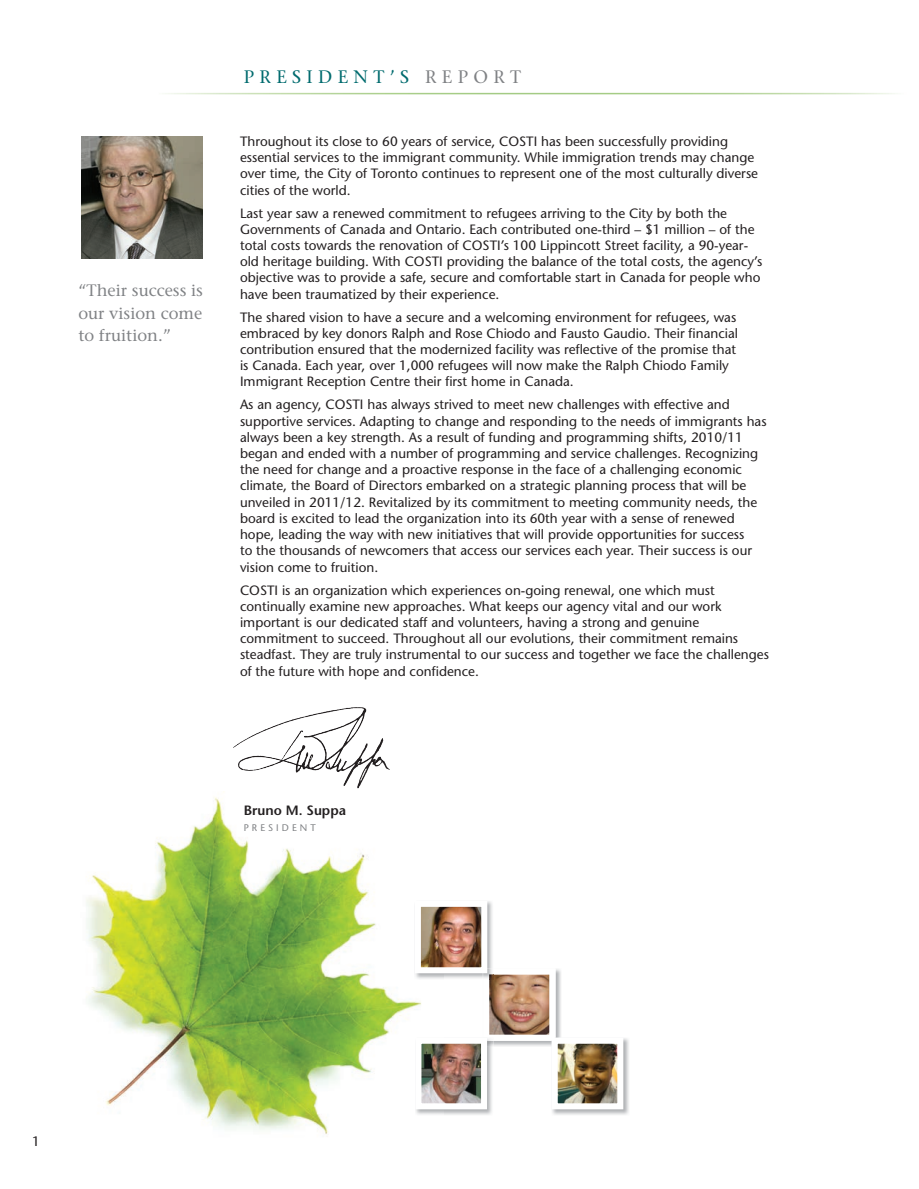
<style>
.page{position:relative;width:919px;height:1189px;background:#fff}
.page>*{position:absolute;margin:0;border:0;box-sizing:border-box;transform-origin:0 0}
.t1{font:18px "Stone Serif";letter-spacing:.3em;color:#006b6e}
.t2{font:16.5px/22.5px "Stone Serif";color:#808285;text-align:justify}
.t3{font:13.5px/16.2px "Stone Sans";color:#231f20}
.t4{font:600 13.5px "Stone Sans";color:#231f20}
.t5{font:9.6px "Stone Sans";letter-spacing:.32em;color:#808285}
.s1{color:#808285}
</style>
<div class="page">
<img style="left:81px;top:137px;width:122px;height:122px">
<img style="left:233px;top:707px;width:126px;height:41px">
<img style="left:86px;top:791px;width:335px;height:344px">
<img style="left:414px;top:900px;width:78px;height:79px">
<img style="left:422px;top:907px;width:58px;height:59px">
<div style="left:415px;top:900px;width:72px;height:73px;border:6px solid #fff"></div>
<img style="left:415px;top:1046px;width:78px;height:69px">
<img style="left:422px;top:1044px;width:58px;height:57px">
<div style="left:415px;top:1037px;width:72px;height:71px;border:6px solid #fff"></div>
<img style="left:552px;top:1038px;width:77px;height:77px">
<img style="left:482px;top:967px;width:79px;height:79px">
<img style="left:558px;top:1044px;width:58px;height:57px">
<div style="left:551px;top:1037px;width:72px;height:71px;border:6px solid #fff"></div>
<p class="t2" style="left:78px;top:279px;width:126px">“Their success is our vision come to fruition.”</p>
<h1 class="t1" style="left:244px;top:66px;width:279px">PRESIDENT’S <span class="s1">REPORT</span></h1>
<p class="t3" style="left:240px;top:133px;width:519px">Throughout its close to 60 years of service, COSTI has been successfully providing essential services to the immigrant community. While immigration trends may change over time, the City of Toronto continues to represent one of the most culturally diverse cities of the world.</p>
<p class="t3" style="left:240px;top:205px;width:524px">Last year saw a renewed commitment to refugees arriving to the City by both the Governments of Canada and Ontario. Each contributed one-third – $1 million – of the total costs towards the renovation of COSTI’s 100 Lippincott Street facility, a 90-year&shy;old heritage building. With COSTI providing the balance of the total costs, the agency’s objective was to provide a safe, secure and comfortable start in Canada for people who have been traumatized by their experience.</p>
<p class="t3" style="left:240px;top:308px;width:499px">The shared vision to have a secure and a welcoming environment for refugees, was embraced by key donors Ralph and Rose Chiodo and Fausto Gaudio. Their financial contribution ensured that the modernized facility was reflective of the promise that is Canada. Each year, over 1,000 refugees will now make the Ralph Chiodo Family Immigrant Reception Centre their first home in Canada.</p>
<p class="t3" style="left:240px;top:396px;width:528px">As an agency, COSTI has always strived to meet new challenges with effective and supportive services. Adapting to change and responding to the needs of immigrants has always been a key strength. As a result of funding and programming shifts, 2010/11 began and ended with a number of programming and service challenges. Recognizing the need for change and a proactive response in the face of a challenging economic climate, the Board of Directors embarked on a strategic planning process that will be unveiled in 2011/12. Revitalized by its commitment to meeting community needs, the board is excited to lead the organization into its 60th year with a sense of renewed hope, leading the way with new initiatives that will provide opportunities for success<br>to the thousands of newcomers that access our services each year. Their success is our vision come to fruition.</p>
<p class="t3" style="left:240px;top:581px;width:530px">COSTI is an organization which experiences on-going renewal, one which must continually examine new approaches. What keeps our agency vital and our work important is our dedicated staff and volunteers, having a strong and genuine commitment to succeed. Throughout all our evolutions, their commitment remains steadfast. They are truly instrumental to our success and together we face the challenges of the future with hope and confidence.</p>
<p class="t4" style="left:244px;top:801px;width:104px">Bruno M. Suppa</p>
<p class="t5" style="left:244px;top:821px;width:74px">PRESIDENT</p>
<p class="t3" style="left:32px;top:1132px;width:9px">1</p>
</div>
